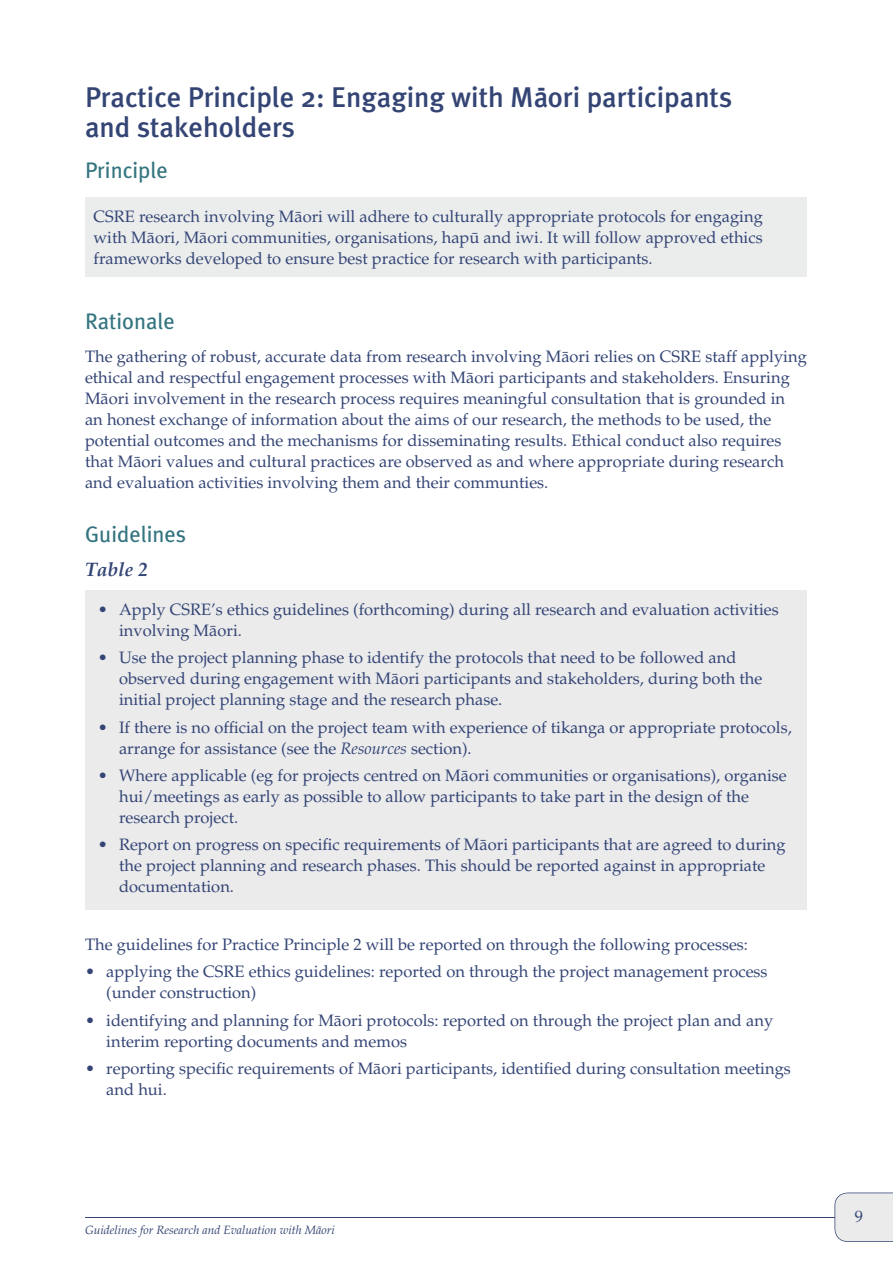
<style>
.page{position:relative;width:893px;height:1263px;background:#fff}
.page>*{position:absolute;margin:0;border:0;box-sizing:border-box;transform-origin:0 0}
.t1{font:500 28.5px/30px "Meta Plus";color:#344575}
.t2{font:22.5px "Meta Plus";color:#33747f}
.t3{font:19.5px "Maori Palatino Bitalic";color:#344575}
.t4{font:16.5px/21px "Maori Palatino Roman";color:#344575}
.t5{font:italic 12px "Maori Palatino";color:#344575}
.s1{font-family:"Maori Palatino";font-style:italic}
</style>
<div class="page">
<hr style="left:85px;top:1217px;width:771px;height:1px;background:#344575">
<svg style="left:834px;top:1192px;width:59px;height:50px;background:#e4e5e8"></svg>
<div style="left:85px;top:197px;width:721px;height:79px;background:#ebeded"></div>
<div style="left:85px;top:590px;width:721px;height:319px;background:#ebebec"></div>
<h1 class="t1" style="left:85px;top:82px;width:649px">Practice Principle 2: Engaging with Ma-ori participants and stakeholders</h1>
<h2 class="t2" style="left:85px;top:158px;width:84px">Principle</h2>
<p class="t4" style="left:94px;top:206px;width:671px;text-align:justify">CSRE research involving Mäori will adhere to culturally appropriate protocols for engaging with Mäori, Mäori communities, organisations, hapü and iwi. It will follow approved ethics frameworks developed to ensure best practice for research with participants.</p>
<h2 class="t2" style="left:85px;top:308px;width:91px">Rationale</h2>
<p class="t4" style="left:85px;top:347px;width:723px">The gathering of robust, accurate data from research involving Mäori relies on CSRE staff applying ethical and respectful engagement processes with Mäori participants and stakeholders. Ensuring Mäori involvement in the research process requires meaningful consultation that is grounded in an honest exchange of information about the aims of our research, the methods to be used, the potential outcomes and the mechanisms for disseminating results. Ethical conduct also requires that Mäori values and cultural practices are observed as and where appropriate during research and evaluation activities involving them and their communties.</p>
<h2 class="t2" style="left:85px;top:521px;width:103px">Guidelines</h2>
<p class="t3" style="left:85px;top:558px;width:65px">Table 2</p>
<p class="t4" style="left:119px;top:599px;width:661px;text-indent:-21px">• Apply CSRE’s ethics guidelines (forthcoming) during all research and evaluation activities involving Mäori.</p>
<p class="t4" style="left:119px;top:648px;width:645px;text-indent:-21px">• Use the project planning phase to identify the protocols that need to be followed and observed during engagement with Mäori participants and stakeholders, during both the initial project planning stage and the research phase.</p>
<p class="t4" style="left:119px;top:717px;width:674px;text-indent:-21px">• If there is no official on the project team with experience of tikanga or appropriate protocols, arrange for assistance (see the <span class="s1">Resources</span> section).</p>
<p class="t4" style="left:119px;top:765px;width:669px;text-indent:-21px">• Where applicable (eg for projects centred on Mäori communities or organisations), organise hui/meetings as early as possible to allow participants to take part in the design of the research project.</p>
<p class="t4" style="left:119px;top:835px;width:668px;text-indent:-21px">• Report on progress on specific requirements of Mäori participants that are agreed to during the project planning and research phases. This should be reported against in appropriate documentation.</p>
<p class="t4" style="left:85px;top:934px;width:664px">The guidelines for Practice Principle 2 will be reported on through the following processes:</p>
<p class="t4" style="left:106px;top:962px;width:663px;text-indent:-21px">• applying the CSRE ethics guidelines: reported on through the project management process (under construction)</p>
<p class="t4" style="left:106px;top:1010px;width:668px;text-indent:-21px">• identifying and planning for Mäori protocols: reported on through the project plan and any interim reporting documents and memos</p>
<p class="t4" style="left:106px;top:1058px;width:686px;text-indent:-21px">• reporting specific requirements of Mäori participants, identified during consultation meetings and hui.</p>
<p class="t5" style="left:85px;top:1223px;width:251px">Guidelines for Research and Evaluation with Mäori</p>
<p class="t4" style="left:855px;top:1206px;width:10px">9</p>
</div>
